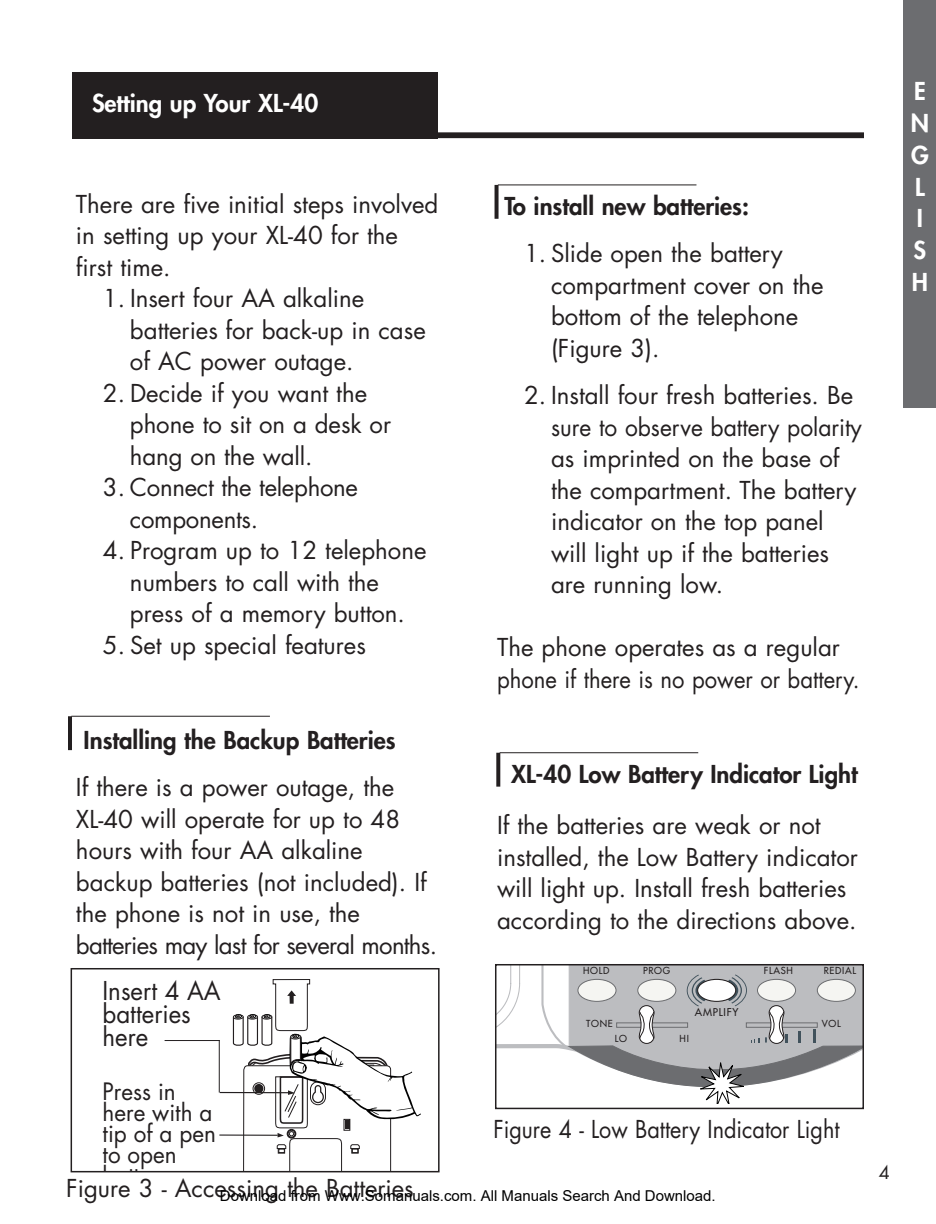
<style>
.page{position:relative;width:936px;height:1224px;background:#fff}
.page>*{position:absolute;margin:0;border:0;box-sizing:border-box;transform-origin:0 0}
.t1{font:25.2px/22.8px "Futura";color:#231f20;scale:.95 1}
.t2{font:24px/31.6px "Futura";color:#231f20}
.t3{font:800 24px "Futura";color:#231f20}
.t4{font:24px "Futura";color:#231f20;scale:.9 1}
.t5{font:800 24px/32px "Futura";color:#fff}
.t6{font:23.4px/21px "Futura";color:#231f20;scale:.96 1}
.t7{font:18px "Futura";color:#231f20}
.t8{font:15px "Arial";color:#000}
.t9{font:10.4px "Futura";letter-spacing:.075em;color:#231f20}
.t10{font:9.4px "Futura";letter-spacing:.075em;color:#231f20}
</style>
<div class="page">
<hr style="left:220px;top:1092px;width:68px;height:1px;background:#231f20">
<hr style="left:219px;top:1135px;width:59px;height:1px;background:#231f20">
<svg style="left:232px;top:979px;width:189px;height:194px"></svg>
<hr style="left:165px;top:1040px;width:55px;height:1px;background:#231f20">
<hr style="left:219px;top:1040px;width:1px;height:52px;background:#231f20">
<div style="left:71px;top:968px;width:369px;height:204px;border:2px solid #231f20"></div>
<hr style="left:72px;top:134px;width:792px;height:4px;background:#231f20">
<div style="left:72px;top:72px;width:365px;height:66px;background:#231f20"></div>
<hr style="left:72px;top:132px;width:792px;height:4px;background:#231f20">
<div style="left:903px;top:0;width:33px;height:408px;background:#6c6d70"></div>
<hr style="left:68px;top:716px;width:4px;height:34px;background:#231f20">
<hr style="left:71px;top:716px;width:199px;height:1px;background:#231f20">
<svg style="left:495px;top:185px;width:4px;height:34px"></svg>
<hr style="left:498px;top:185px;width:198px;height:1px;background:#231f20">
<svg style="left:496px;top:753px;width:4px;height:34px"></svg>
<hr style="left:500px;top:752px;width:198px;height:1px;background:#231f20">
<svg style="left:498px;top:1044px;width:42px;height:5px"></svg>
<svg style="left:498px;top:967px;width:23px;height:60px"></svg>
<div style="left:495px;top:964px;width:369px;height:145px;border:2px solid #231f20"></div>
<svg style="left:540px;top:965px;width:323px;height:143px"></svg>
<p class="t5" style="left:92px;top:89px;width:228px">Setting up Your XL-40</p>
<p class="t2" style="left:76px;top:190px;width:364px">There are five initial steps involved in setting up your XL-40 for the first time.</p>
<p class="t2" style="left:130px;top:285px;width:297px;text-indent:-27px">1. Insert four AA alkaline batteries for back-up in case of AC power outage.</p>
<p class="t2" style="left:130px;top:379px;width:263px;text-indent:-27px">2. Decide if you want the phone to sit on a desk or hang on the wall.</p>
<p class="t2" style="left:130px;top:474px;width:230px;text-indent:-27px">3. Connect the telephone components.</p>
<p class="t2" style="left:130px;top:537px;width:298px;text-indent:-27px">4. Program up to 12 telephone numbers to call with the press of a memory button.</p>
<p class="t2" style="left:103px;top:631px;width:264px">5. Set up special features</p>
<p class="t3" style="left:84px;top:728px;width:314px">Installing the Backup Batteries</p>
<p class="t2" style="left:76px;top:774px;width:363px">If there is a power outage, the<br>XL-40 will operate for up to 48 hours with four AA alkaline backup batteries (not included). If the phone is not in use, the batteries may last for several months.</p>
<p class="t3" style="left:504px;top:195px;width:246px">To install new batteries:</p>
<p class="t2" style="left:551px;top:240px;width:274px;text-indent:-27px">1. Slide open the battery compartment cover on the bottom of the telephone (Figure 3).</p>
<p class="t2" style="left:551px;top:382px;width:312px;text-indent:-27px">2. Install four fresh batteries. Be sure to observe battery polarity as imprinted on the base of the compartment. The battery indicator on the top panel will light up if the batteries are running low.</p>
<p class="t2" style="left:497px;top:634px;width:364px">The phone operates as a regular phone if there is no power or battery.</p>
<p class="t3" style="left:511px;top:762px;width:348px">XL-40 Low Battery Indicator Light</p>
<p class="t2" style="left:497px;top:812px;width:362px">If the batteries are weak or not installed, the Low Battery indicator will light up. Install fresh batteries according to the directions above.</p>
<p class="t10" style="left:583px;top:966px;width:28px">HOLD</p>
<p class="t10" style="left:643px;top:966px;width:29px">PROG</p>
<p class="t10" style="left:764px;top:966px;width:31px">FLASH</p>
<p class="t10" style="left:824px;top:966px;width:34px">REDIAL</p>
<p class="t1" style="left:103px;top:982px;width:126px">Insert 4 AA batteries here</p>
<p class="t6" style="left:103px;top:1083px;width:120px">Press in here with a tip of a pen to open<br>b tt</p>
<p class="t9" style="left:695px;top:1007px;width:45px">AMPLIFY</p>
<p class="t10" style="left:586px;top:1019px;width:28px">TONE</p>
<p class="t10" style="left:822px;top:1019px;width:20px">VOL</p>
<p class="t10" style="left:615px;top:1034px;width:14px">LO</p>
<p class="t10" style="left:680px;top:1034px;width:11px">HI</p>
<p class="t4" style="left:493px;top:1118px;width:386px">Figure 4 - Low Battery Indicator Light</p>
<p class="t2" style="left:66px;top:1175px;width:349px">Figure 3 - Accessing the Batteries</p>
<p class="t8" style="left:220px;top:1187px;width:497px">Download from Www.Somanuals.com. All Manuals Search And Download.</p>
<p class="t7" style="left:879px;top:1164px;width:13px">4</p>
<p class="t5" style="left:911px;top:77px;width:20px">E<br>N<br>G<br>L<br>I<br>S<br>H</p>
</div>
